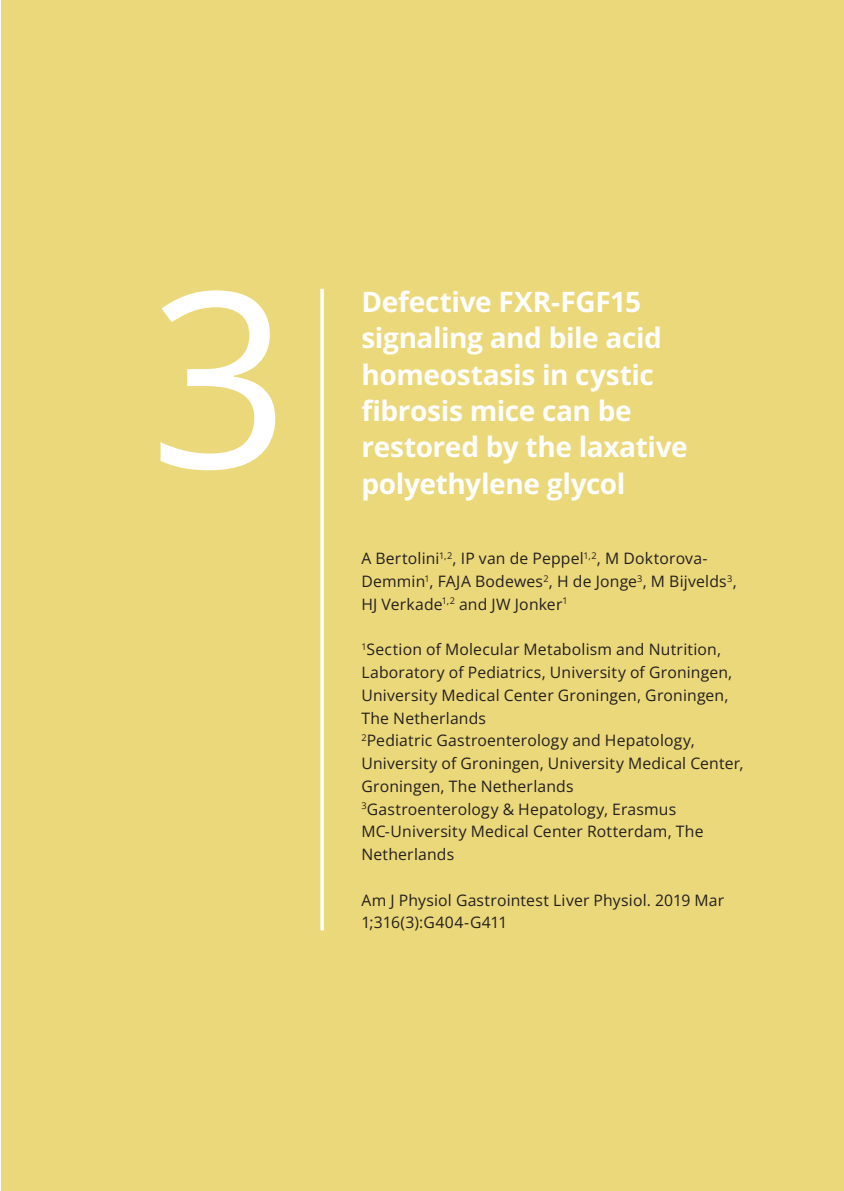
<style>
.page{position:relative;width:844px;height:1191px;background:#fff}
.page>*{position:absolute;margin:0;border:0;box-sizing:border-box;transform-origin:0 0}
.t1{font:245px "Open Sans";color:#fff}
.t2{font:700 28px/36.4px "Open Sans";letter-spacing:-.015em;color:#fff}
.t3{font:15.75px/22.8px "Open Sans";letter-spacing:.01em;color:#231f20}
</style>
<div class="page">
<div style="left:2px;top:0;width:841px;height:1191px;background:#ebd87a"></div>
<svg style="left:320px;top:289px;width:4px;height:641px;background:#fcfaee"></svg>
<h1 class="t1" style="left:149px;top:211px;width:142px">3</h1>
<h2 class="t2" style="left:361px;top:282px;width:328px">Defective FXR-FGF15 signaling and bile acid homeostasis in cystic fibrosis mice can be restored by the laxative</h2>
<h2 class="t2" style="left:361px;top:464px;width:265px">polyethylene glycol</h2>
<p class="t3" style="left:361px;top:547px;width:377px">A Bertolini<sup>1,2</sup>, IP van de Peppel<sup>1,2</sup>, M Doktorova-<br>Demmin<sup>1</sup>, FAJA Bodewes<sup>2</sup>, H de Jonge<sup>3</sup>, M Bijvelds<sup>3</sup>,<br>HJ Verkade<sup>1,2</sup> and JW Jonker<sup>1</sup></p>
<p class="t3" style="left:361px;top:638px;width:383px"><sup>1</sup>Section of Molecular Metabolism and Nutrition, Laboratory of Pediatrics, University of Groningen, University Medical Center Groningen, Groningen, The Netherlands<br><sup>2</sup>Pediatric Gastroenterology and Hepatology, University of Groningen, University Medical Center, Groningen, The Netherlands<br><sup>3</sup>Gastroenterology &amp; Hepatology, Erasmus MC-University Medical Center Rotterdam, The Netherlands</p>
<p class="t3" style="left:361px;top:888px;width:364px">Am J Physiol Gastrointest Liver Physiol. 2019 Mar<br>1;316(3):G404-G411</p>
</div>
